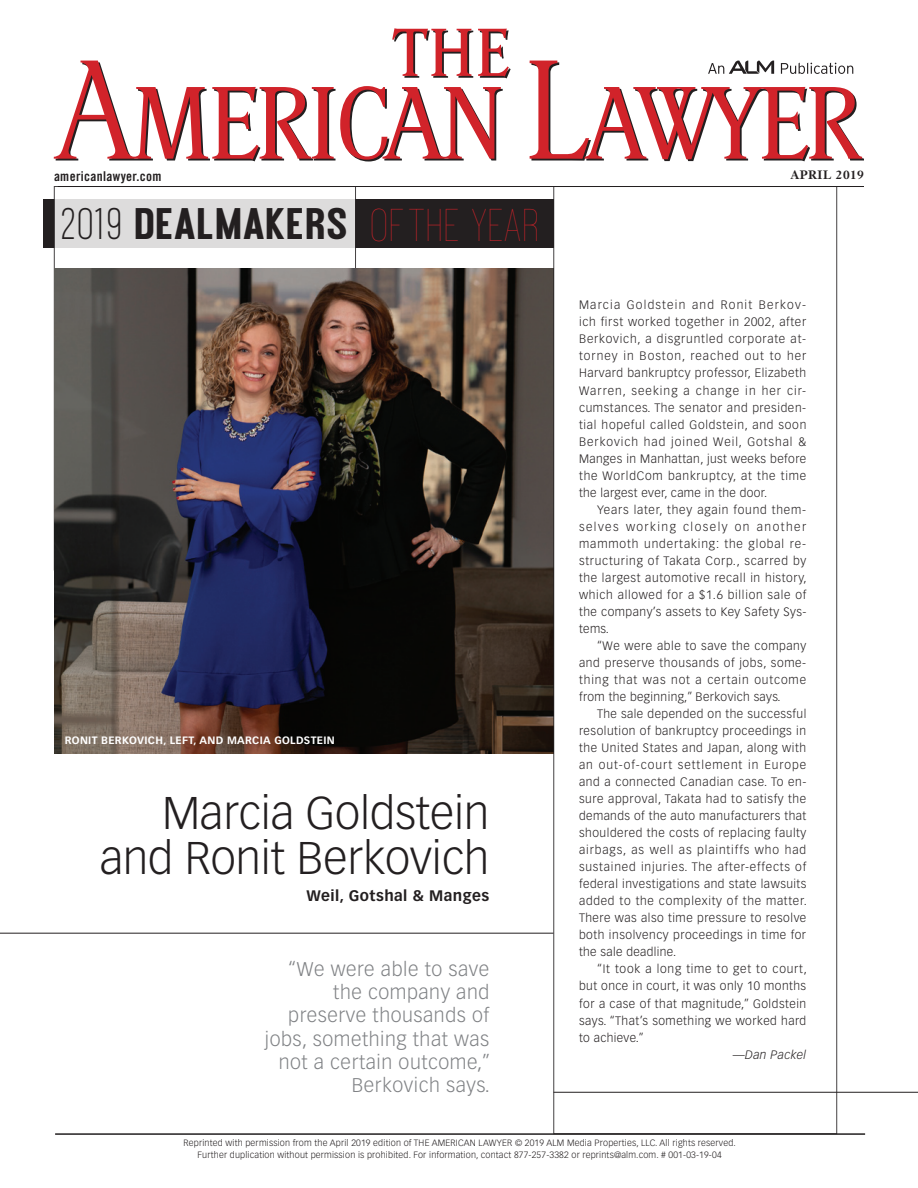
<style>
.page{position:relative;width:918px;height:1188px;background:#fff}
.page>*{position:absolute;margin:0;border:0;box-sizing:border-box;transform-origin:0 0}
.t1{font:300 45px/45px "Vectora LT Std";color:#231f20;text-align:right}
.t2{font:800 39px "Ostrich Proper";letter-spacing:-.025em;color:#231f20}
.t3{font:300 19.5px/23.2px "Vectora LT Std";letter-spacing:.03em;color:#808285;text-align:right}
.t4{font:700 15px "Vectora LT Std";letter-spacing:.03em;color:#231f20}
.t5{font:13.5px "Trade Gothic LT Std Bd Cn 20";letter-spacing:.025em;color:#231f20}
.t6{font:300 12px/17.1px "Vectora LT Std";letter-spacing:.04em;color:#231f20;text-align:justify}
.t7{font:italic 300 12px "Vectora LT Std";letter-spacing:.03em;color:#231f20}
.t8{font:700 12px "Janson Text LT Std";letter-spacing:.04em;color:#231f20}
.t9{font:700 10.5px "Vectora LT Std";letter-spacing:.03em;color:#fff}
.t10{font:300 9px/12px "Vectora LT Std";letter-spacing:.02em;color:#231f20;text-align:center}
.s1{font-weight:400}
.s2{font-weight:200;font-size:40.5px;color:#d1232a}
</style>
<div class="page">
<div style="left:43px;top:200px;width:511px;height:48px;background:#231f20"></div>
<div style="left:56px;top:199px;width:298px;height:49px;background:#dddcdc"></div>
<img style="left:54px;top:268px;width:499px;height:485px">
<hr style="left:554px;top:1092px;width:364px;height:1px;background:#231f20">
<hr style="left:0;top:933px;width:554px;height:1px;background:#231f20">
<hr style="left:58px;top:186px;width:806px;height:1px;background:#231f20">
<hr style="left:55px;top:1133px;width:810px;height:2px;background:#231f20">
<svg style="left:54px;top:28px;width:457px;height:134px"></svg>
<svg style="left:530px;top:61px;width:334px;height:101px"></svg>
<p class="t5" style="left:54px;top:168px;width:109px">americanlawyer.com</p>
<p class="t8" style="left:791px;top:167px;width:75px">april 2019</p>
<h2 class="t2" style="left:61px;top:198px;width:481px"><span class="s1">2019</span> DEALMAKERS <span class="s2">OF THE YEAR</span></h2>
<p class="t9" style="left:65px;top:733px;width:271px">RONIT BERKOVICH, LEFT, AND MARCIA GOLDSTEIN</p>
<h1 class="t1" style="left:100px;top:791px;width:391px">Marcia Goldstein and Ronit Berkovich</h1>
<p class="t4" style="left:306px;top:886px;width:184px">WEIL, GOTSHAL &amp; MANGES</p>
<h3 class="t3" style="left:265px;top:958px;width:227px">“We were able to save the company and preserve thousands of jobs, something that was not a certain outcome,”<br>Berkovich says.</h3>
<p class="t6" style="left:579px;top:297px;width:229px">Marcia Goldstein and Ronit Berkov&shy;ich first worked together in 2002, after Berkovich, a disgruntled corporate at&shy;torney in Boston, reached out to her Harvard bankruptcy professor, Elizabeth Warren, seeking a change in her cir&shy;cumstances. The senator and presiden&shy;tial hopeful called Goldstein, and soon Berkovich had joined Weil, Gotshal &amp; Manges in Manhattan, just weeks before the WorldCom bankruptcy, at the time the largest ever, came in the door.</p>
<p class="t6" style="left:579px;top:501px;width:229px;text-indent:18px">Years later, they again found them&shy;selves working closely on another mammoth undertaking: the global re&shy;structuring of Takata Corp., scarred by the largest automotive recall in history, which allowed for a $1.6 billion sale of the company’s assets to Key Safety Sys&shy;tems.</p>
<p class="t6" style="left:579px;top:637px;width:229px;text-indent:18px">“We were able to save the company and preserve thousands of jobs, some&shy;thing that was not a certain outcome from the beginning,” Berkovich says.</p>
<p class="t6" style="left:579px;top:705px;width:229px;text-indent:18px">The sale depended on the successful resolution of bankruptcy proceedings in the United States and Japan, along with an out-of-court settlement in Europe and a connected Canadian case. To en&shy;sure approval, Takata had to satisfy the demands of the auto manufacturers that shouldered the costs of replacing faulty airbags, as well as plaintiffs who had sustained injuries. The after-effects of federal investigations and state lawsuits added to the complexity of the matter.<br>There was also time pressure to resolve both insolvency proceedings in time for the sale deadline.</p>
<p class="t6" style="left:579px;top:961px;width:229px;text-indent:18px">“It took a long time to get to court, but once in court, it was only 10 months for a case of that magnitude,” Goldstein says. “That’s something we worked hard to achieve.”</p>
<p class="t7" style="left:733px;top:1047px;width:75px">—Dan Packel</p>
<p class="t10" style="left:184px;top:1137px;width:554px">Reprinted with permission from the April 2019 edition of THE AMERICAN LAWYER © 2019 ALM Media Properties, LLC. All rights reserved.<br>Further duplication without permission is prohibited. For information, contact 877-257-3382 or reprints@alm.com. # 001-03-19-04</p>
</div>
